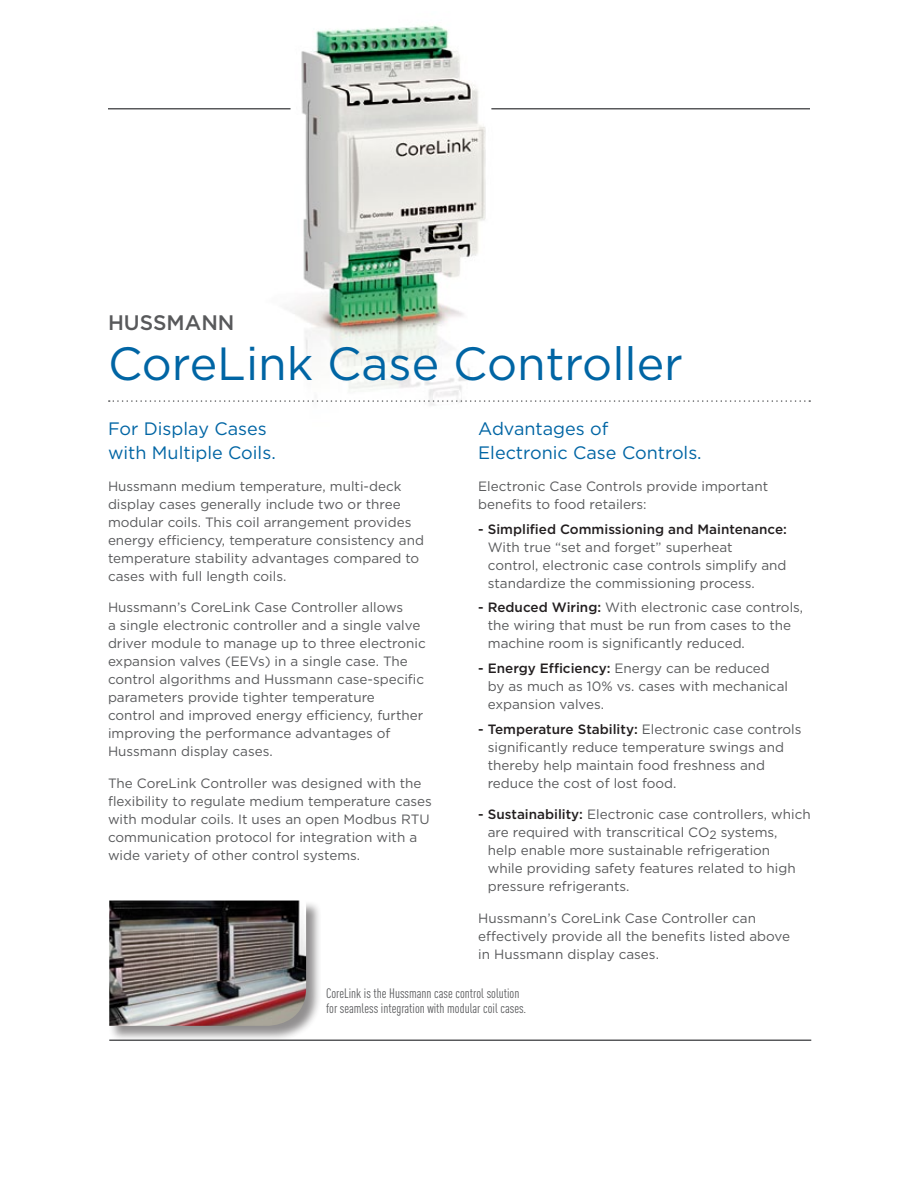
<style>
.page{position:relative;width:918px;height:1188px;background:#fff}
.page>*{position:absolute;margin:0;border:0;box-sizing:border-box;transform-origin:0 0}
.t1{font:46.5px "Gotham";color:#0065a4}
.t2{font:500 21px "Gotham";color:#58595b}
.t3{font:18px/24px "Gotham";color:#0065a4}
.t4{font:13.5px/18px "Gotham";color:#58595b}
.t5{font:condensed 13.5px/15px "DINOT";color:#58595b}
.t6{font:500 13.5px "Gotham";color:#231f20}
.s1{font-weight:500;color:#231f20}
</style>
<div class="page">
<img style="left:286px;top:25px;width:200px;height:381px">
<hr style="left:491px;top:108px;width:319px;height:2px;background:#58595b">
<hr style="left:109px;top:1040px;width:702px;height:1px;background:#58595b">
<div style="left:109px;top:900px;width:213px;height:142px;background:#231f20;opacity:.5"></div>
<img style="left:109px;top:901px;width:197px;height:125px">
<svg style="left:109px;top:400px;width:701px;height:2px"></svg>
<hr style="left:108px;top:108px;width:183px;height:2px;background:#58595b">
<h2 class="t2" style="left:108px;top:310px;width:128px">hussmann</h2>
<h1 class="t1" style="left:108px;top:335px;width:577px">CoreLink Case Controller</h1>
<h3 class="t3" style="left:478px;top:417px;width:225px">Advantages of<br>Electronic Case Controls.</h3>
<p class="t4" style="left:478px;top:477px;width:291px">Electronic Case Controls provide important benefits to food retailers:</p>
<p class="t6" style="left:478px;top:521px;width:310px">- Simplified Commissioning and Maintenance:</p>
<p class="t4" style="left:488px;top:538px;width:300px">With true “set and forget” superheat control, electronic case controls simplify and standardize the commissioning process.</p>
<p class="t4" style="left:488px;top:599px;width:317px;text-indent:-10px"><span class="s1">- Reduced Wiring:</span> With electronic case controls, the wiring that must be run from cases to the machine room is significantly reduced.</p>
<p class="t4" style="left:488px;top:659px;width:302px;text-indent:-10px"><span class="s1">- Energy Efficiency:</span> Energy can be reduced by as much as 10% vs. cases with mechanical expansion valves.</p>
<p class="t4" style="left:488px;top:720px;width:315px;text-indent:-10px"><span class="s1">- Temperature Stability:</span> Electronic case controls significantly reduce temperature swings and thereby help maintain food freshness and reduce the cost of lost food.</p>
<p class="t4" style="left:488px;top:806px;width:324px;text-indent:-10px"><span class="s1">- Sustainability:</span> Electronic case controllers, which are required with transcritical CO<sub>2</sub> systems,<br>help enable more sustainable refrigeration<br>while providing safety features related to high pressure refrigerants.</p>
<p class="t4" style="left:478px;top:909px;width:313px">Hussmann’s CoreLink Case Controller can effectively provide all the benefits listed above in Hussmann display cases.</p>
<p class="t5" style="left:326px;top:986px;width:202px">CoreLink is the Hussmann case control solution for seamless integration with modular coil cases.</p>
<h3 class="t3" style="left:108px;top:417px;width:169px">For Display Cases with Multiple Coils.</h3>
<p class="t4" style="left:108px;top:477px;width:317px">Hussmann medium temperature, multi-deck display cases generally include two or three modular coils. This coil arrangement provides energy efficiency, temperature consistency and temperature stability advantages compared to cases with full length coils.</p>
<p class="t4" style="left:108px;top:599px;width:319px">Hussmann’s CoreLink Case Controller allows<br>a single electronic controller and a single valve driver module to manage up to three electronic expansion valves (EEVs) in a single case. The control algorithms and Hussmann case-specific parameters provide tighter temperature<br>control and improved energy efficiency, further improving the performance advantages of Hussmann display cases.</p>
<p class="t4" style="left:108px;top:774px;width:325px">The CoreLink Controller was designed with the flexibility to regulate medium temperature cases with modular coils. It uses an open Modbus RTU communication protocol for integration with a wide variety of other control systems.</p>
</div>
